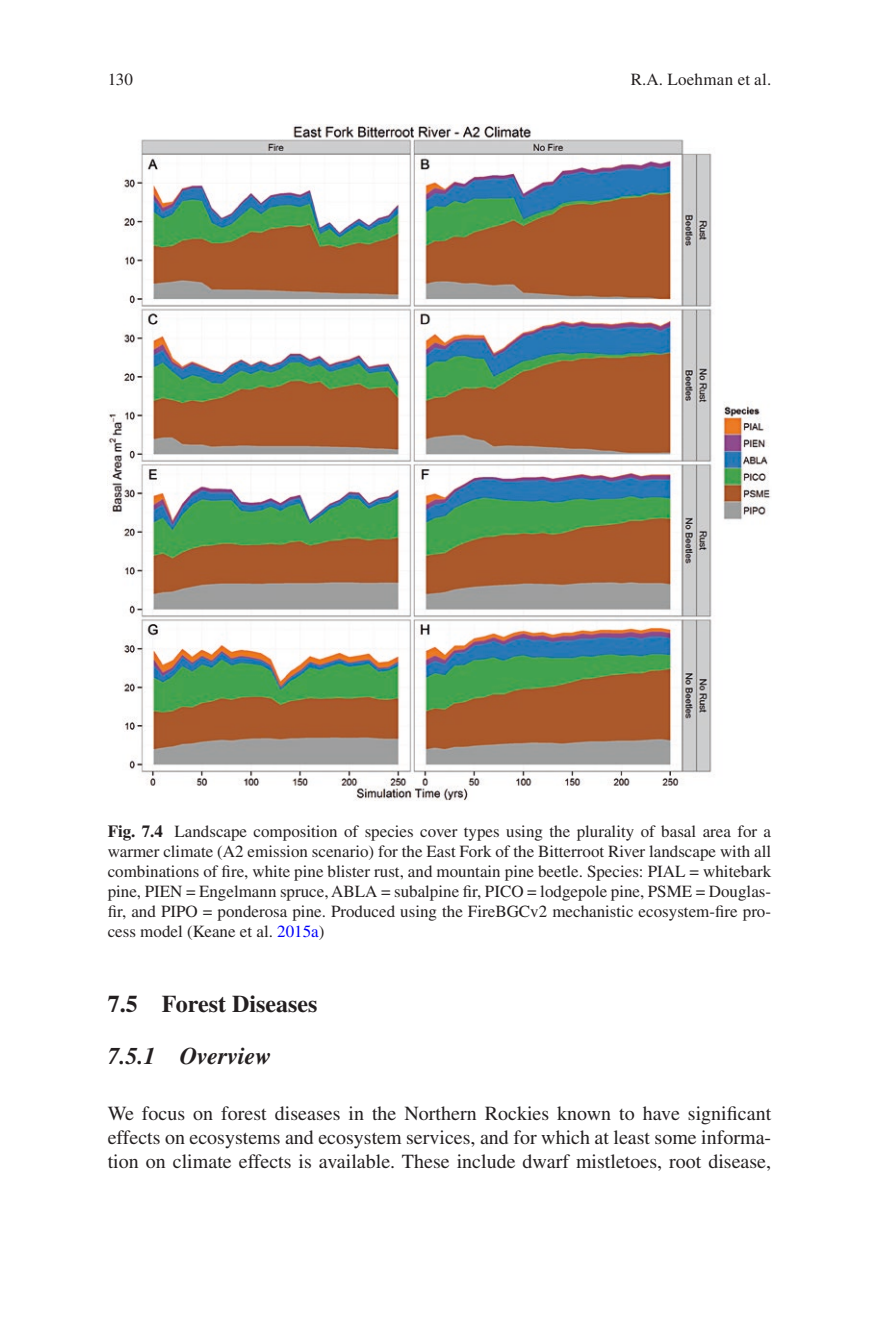
<style>
.page{position:relative;width:879px;height:1333px;background:#fff}
.page>*{position:absolute;margin:0;border:0;box-sizing:border-box;transform-origin:0 0}
.t1{font:700 24px "Djmtvn Qwwmrv Times LT Std";color:#231f20}
.t2{font:italic 700 24px "Twwkcp Wpytlt Times LT Std";color:#231f20}
.t3{font:20px/24px "Vdcrmb Vhpscw Times LT Std";color:#231f20;text-align:justify}
.t4{font:17px/20px "Vdcrmb Vhpscw Times LT Std";color:#231f20;text-align:justify}
.t5{font:17px "Dmvfws Wstsjf Times LT Std";letter-spacing:.02em;color:#231f20}
.s1{font-family:"Djmtvn Qwwmrv Times LT Std";font-weight:700}
.s2{color:#0000fa}
</style>
<div class="page">
<img style="left:108px;top:124px;width:663px;height:677px">
<p class="t4" style="left:108px;top:69px;width:27px">130</p>
<p class="t5" style="left:631px;top:70px;width:142px">R.A. Loehman et al.</p>
<p class="t4" style="left:108px;top:821px;width:665px"><span class="s1">Fig. 7.4</span> Landscape composition of species cover types using the plurality of basal area for a warmer climate (A2 emission scenario) for the East Fork of the Bitterroot River landscape with all combinations of fire, white pine blister rust, and mountain pine beetle. Species: PIAL = whitebark pine, PIEN = Engelmann spruce, ABLA = subalpine fir, PICO = lodgepole pine, PSME = Douglas&shy;fir, and PIPO = ponderosa pine. Produced using the FireBGCv2 mechanistic ecosystem-fire pro&shy;cess model (Keane et al. <span class="s2">2015a</span>)</p>
<h1 class="t1" style="left:108px;top:989px;width:211px">7.5 Forest Diseases</h1>
<h1 class="t2" style="left:108px;top:1041px;width:165px">7.5.1 Overview</h1>
<p class="t3" style="left:108px;top:1100px;width:665px">We focus on forest diseases in the Northern Rockies known to have significant effects on ecosystems and ecosystem services, and for which at least some informa&shy;tion on climate effects is available. These include dwarf mistletoes, root disease,</p>
</div>
